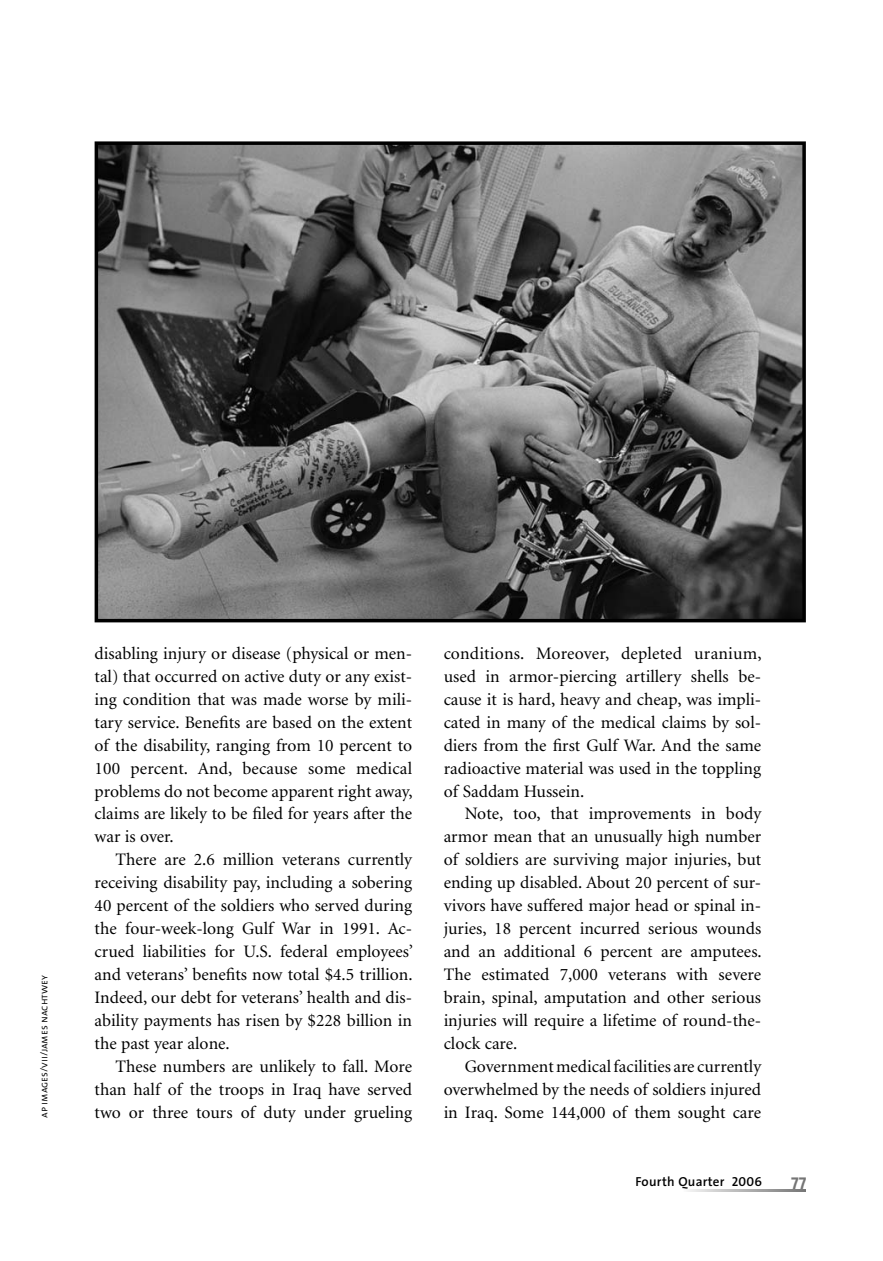
<style>
.page{position:relative;width:883px;height:1261px;background:#fff}
.page>*{position:absolute;margin:0;border:0;box-sizing:border-box;transform-origin:0 0}
.t1{font:17.5px/22.9px "Minion";color:#000;text-align:justify}
.t2{font:700 16.62px "The Sans";color:#757575}
.t3{font:600 13.12px "The Sans";letter-spacing:.02em;color:#000}
.t4{font:10.5px "The Sans Semi Light Caps";color:#000}
.s1{font-family:"The Sans Semi Bold Caps";font-weight:400}
</style>
<div class="page">
<img style="left:99px;top:146px;width:701px;height:471px">
<div style="left:94px;top:141px;width:711px;height:481px;border:4px solid #000"></div>
<p class="t4" style="left:38px;top:1117px;width:144px;rotate:-90deg">ap images/vii/james nachtwey</p>
<p class="t1" style="left:94px;top:643px;width:319px">disabling injury or disease (physical or men&shy;tal) that occurred on active duty or any exist&shy;ing condition that was made worse by mili&shy;tary service. Benefits are based on the extent of the disability, ranging from 10 percent to 100 percent. And, because some medical problems do not become apparent right away, claims are likely to be filed for years after the war is over.</p>
<p class="t1" style="left:94px;top:849px;width:320px;text-indent:21px">There are 2.6 million veterans currently receiving disability pay, including a sobering 40 percent of the soldiers who served during the four-week-long Gulf War in 1991. Ac&shy;crued liabilities for U.S. federal employees’ and veterans’ benefits now total $4.5 trillion.<br>Indeed, our debt for veterans’ health and dis&shy;ability payments has risen by $228 billion in the past year alone.</p>
<p class="t1" style="left:94px;top:1055px;width:319px;text-indent:21px">These numbers are unlikely to fall. More than half of the troops in Iraq have served two or three tours of duty under grueling</p>
<p class="t1" style="left:443px;top:643px;width:319px">conditions. Moreover, depleted uranium, used in armor-piercing artillery shells be&shy;cause it is hard, heavy and cheap, was impli&shy;cated in many of the medical claims by sol&shy;diers from the first Gulf War. And the same radioactive material was used in the toppling of Saddam Hussein.</p>
<p class="t1" style="left:443px;top:803px;width:319px;text-indent:21px">Note, too, that improvements in body armor mean that an unusually high number of soldiers are surviving major injuries, but ending up disabled. About 20 percent of sur&shy;vivors have suffered major head or spinal in&shy;juries, 18 percent incurred serious wounds and an additional 6 percent are amputees.<br>The estimated 7,000 veterans with severe brain, spinal, amputation and other serious injuries will require a lifetime of round-the&shy;clock care.</p>
<p class="t1" style="left:443px;top:1055px;width:319px;text-align:right">Government medical facilities are currently overwhelmed by the needs of soldiers injured</p>
<p class="t1" style="left:443px;top:1101px;width:319px">in Iraq. Some 144,000 of them sought care</p>
<p class="t3" style="left:635px;top:1176px;width:128px">Fourth Quarter <span class="s1">2006</span></p>
<p class="t2" style="left:790px;top:1171px;width:17px">77</p>
</div>
